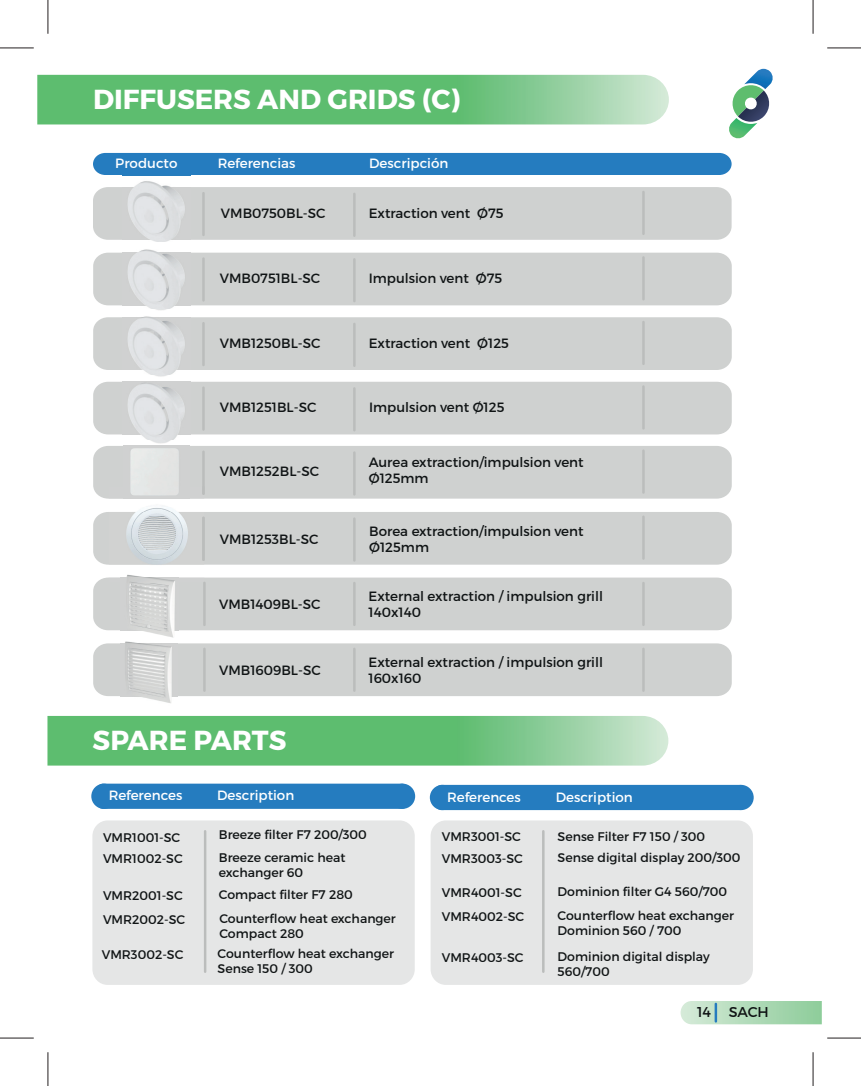
<style>
.page{position:relative;width:861px;height:1086px;background:#fff}
.page>*{position:absolute;margin:0;border:0;box-sizing:border-box;transform-origin:0 0}
.t1{font:700 27.5px "Montserrat";color:#fff}
.t2{font:14.25px "Montserrat";letter-spacing:-.005em;color:#101415}
.t3{font:13.5px/16.1px "Montserrat";color:#101415}
.t4{font:13.5px "Montserrat";color:#fff}
.t5{font:12.5px/15px "Montserrat";color:#101415}
</style>
<div class="page">
<img style="left:680px;top:1001px;width:142px;height:23px">
<hr style="left:714px;top:1004px;width:3px;height:17px;background:#257cbf">
<div style="left:93px;top:253px;width:639px;height:52px;background:#cfd1d0"></div>
<div style="left:93px;top:317px;width:639px;height:53px;background:#cfd1d0"></div>
<div style="left:93px;top:382px;width:639px;height:52px;background:#cfd1d0"></div>
<div style="left:93px;top:512px;width:639px;height:53px;background:#cfd1d0"></div>
<div style="left:93px;top:643px;width:639px;height:53px;background:#cfd1d0"></div>
<div style="left:93px;top:187px;width:638px;height:53px;background:#cfd1d0"></div>
<hr style="left:202px;top:259px;width:3px;height:41px;background:#bbbdbc">
<hr style="left:202px;top:323px;width:3px;height:42px;background:#bbbdbc">
<hr style="left:202px;top:388px;width:3px;height:41px;background:#bbbdbc">
<hr style="left:202px;top:517px;width:3px;height:44px;background:#bbbdbc">
<hr style="left:203px;top:649px;width:3px;height:42px;background:#bbbdbc">
<hr style="left:202px;top:193px;width:3px;height:42px;background:#bbbdbc">
<hr style="left:353px;top:259px;width:3px;height:42px;background:#bbbdbc">
<hr style="left:353px;top:324px;width:3px;height:42px;background:#bbbdbc">
<hr style="left:353px;top:388px;width:3px;height:42px;background:#bbbdbc">
<hr style="left:353px;top:519px;width:3px;height:41px;background:#bbbdbc">
<hr style="left:353px;top:649px;width:3px;height:42px;background:#bbbdbc">
<hr style="left:353px;top:194px;width:3px;height:42px;background:#bbbdbc">
<hr style="left:642px;top:257px;width:3px;height:42px;background:#bbbdbc">
<hr style="left:642px;top:322px;width:3px;height:42px;background:#bbbdbc">
<hr style="left:642px;top:386px;width:3px;height:42px;background:#bbbdbc">
<hr style="left:642px;top:517px;width:3px;height:42px;background:#bbbdbc">
<hr style="left:642px;top:649px;width:3px;height:42px;background:#bbbdbc">
<hr style="left:642px;top:192px;width:3px;height:42px;background:#bbbdbc">
<div style="left:93px;top:153px;width:638px;height:22px;background:#257cbf"></div>
<img style="left:123px;top:175px;width:67px;height:67px">
<img style="left:123px;top:249px;width:67px;height:60px">
<img style="left:123px;top:316px;width:67px;height:60px">
<img style="left:123px;top:376px;width:67px;height:65px">
<img style="left:123px;top:441px;width:67px;height:5px">
<img style="left:137px;top:506px;width:40px;height:6px">
<img style="left:109px;top:512px;width:95px;height:53px">
<svg style="left:93px;top:446px;width:639px;height:53px"></svg>
<img style="left:202px;top:517px;width:2px;height:44px">
<div style="left:93px;top:577px;width:639px;height:53px;background:#cfd1d0"></div>
<img style="left:121px;top:574px;width:57px;height:129px">
<img style="left:121px;top:643px;width:57px;height:53px">
<img style="left:121px;top:638px;width:57px;height:2px">
<div style="left:92px;top:820px;width:323px;height:165px;background:#e5e6e6;border-radius:15px"></div>
<hr style="left:204px;top:831px;width:2px;height:141px;background:#bbbdbc">
<div style="left:431px;top:820px;width:322px;height:165px;background:#e5e6e6;border-radius:15px"></div>
<hr style="left:542px;top:831px;width:2px;height:141px;background:#bbbdbc">
<div style="left:94px;top:784px;width:317px;height:25px;background:#257cbf"></div>
<div style="left:390px;top:784px;width:25px;height:25px;background:#257cbf;border-radius:50%"></div>
<div style="left:91px;top:784px;width:26px;height:25px;background:#257cbf;border-radius:50%"></div>
<div style="left:433px;top:785px;width:315px;height:25px;background:#257cbf"></div>
<div style="left:728px;top:785px;width:26px;height:25px;background:#257cbf;border-radius:50%"></div>
<div style="left:430px;top:785px;width:25px;height:25px;background:#257cbf;border-radius:50%"></div>
<img style="left:37px;top:75px;width:632px;height:49px">
<img style="left:47px;top:716px;width:621px;height:49px">
<svg style="left:729px;top:69px;width:44px;height:70px"></svg>
<hr style="left:0;top:48px;width:34px;height:1px;background:#231f20">
<hr style="left:827px;top:48px;width:34px;height:1px;background:#231f20">
<hr style="left:0;top:1038px;width:34px;height:1px;background:#231f20">
<hr style="left:827px;top:1038px;width:34px;height:1px;background:#231f20">
<hr style="left:48px;top:0;width:1px;height:34px;background:#231f20">
<hr style="left:48px;top:1052px;width:1px;height:34px;background:#231f20">
<hr style="left:813px;top:0;width:1px;height:34px;background:#231f20">
<hr style="left:813px;top:1052px;width:1px;height:34px;background:#231f20">
<h1 class="t1" style="left:93px;top:82px;width:369px">DIFFUSERS AND GRIDS (C)</h1>
<p class="t4" style="left:115px;top:155px;width:64px">Producto</p>
<p class="t4" style="left:218px;top:155px;width:79px">Referencias</p>
<p class="t4" style="left:369px;top:155px;width:81px">Descripción</p>
<p class="t3" style="left:221px;top:205px;width:106px">VMB0750BL-SC</p>
<p class="t3" style="left:369px;top:205px;width:136px">Extraction vent Ø75</p>
<p class="t3" style="left:220px;top:270px;width:102px">VMB0751BL-SC</p>
<p class="t3" style="left:220px;top:335px;width:102px">VMB1250BL-SC</p>
<p class="t3" style="left:220px;top:399px;width:98px">VMB1251BL-SC</p>
<p class="t3" style="left:220px;top:463px;width:101px">VMB1252BL-SC</p>
<p class="t3" style="left:220px;top:531px;width:100px">VMB1253BL-SC</p>
<p class="t3" style="left:219px;top:596px;width:103px">VMB1409BL-SC</p>
<p class="t3" style="left:219px;top:662px;width:103px">VMB1609BL-SC</p>
<h1 class="t1" style="left:93px;top:723px;width:195px">SPARE PARTS</h1>
<p class="t3" style="left:369px;top:270px;width:135px">Impulsion vent Ø75</p>
<p class="t3" style="left:369px;top:335px;width:142px">Extraction vent Ø125</p>
<p class="t3" style="left:369px;top:399px;width:137px">Impulsion vent Ø125</p>
<p class="t3" style="left:369px;top:454px;width:216px">Aurea extraction/impulsion vent<br>Ø125mm</p>
<p class="t3" style="left:369px;top:523px;width:216px">Borea extraction/impulsion vent<br>Ø125mm</p>
<p class="t3" style="left:368px;top:588px;width:236px">External extraction / impulsion grill<br>140x140</p>
<p class="t3" style="left:368px;top:654px;width:236px">External extraction / impulsion grill<br>160x160</p>
<p class="t4" style="left:109px;top:787px;width:75px">References</p>
<p class="t4" style="left:217px;top:787px;width:79px">Description</p>
<p class="t4" style="left:447px;top:788px;width:75px">References</p>
<p class="t4" style="left:556px;top:788px;width:79px">Description</p>
<p class="t5" style="left:103px;top:830px;width:79px">VMR1001-SC</p>
<p class="t5" style="left:219px;top:827px;width:149px">Breeze filter F7 200/300</p>
<p class="t5" style="left:442px;top:829px;width:81px">VMR3001-SC</p>
<p class="t5" style="left:558px;top:829px;width:149px">Sense Filter F7 150 / 300</p>
<p class="t5" style="left:103px;top:851px;width:81px">VMR1002-SC</p>
<p class="t5" style="left:103px;top:883px;width:84px;line-height:24.1px">VMR2001-SC<br>VMR2002-SC</p>
<p class="t5" style="left:102px;top:947px;width:83px">VMR3002-SC</p>
<p class="t5" style="left:219px;top:850px;width:128px">Breeze ceramic heat exchanger 60</p>
<p class="t5" style="left:219px;top:882px;width:179px;line-height:24.1px">Compact filter F7 280<br>Counterflow heat exchanger</p>
<p class="t5" style="left:219px;top:926px;width:86px">Compact 280</p>
<p class="t5" style="left:218px;top:946px;width:178px">Counterflow heat exchanger<br>Sense 150 / 300</p>
<p class="t5" style="left:442px;top:851px;width:83px">VMR3003-SC</p>
<p class="t5" style="left:442px;top:881px;width:84px;line-height:24px">VMR4001-SC<br>VMR4002-SC</p>
<p class="t5" style="left:442px;top:950px;width:83px">VMR4003-SC</p>
<p class="t5" style="left:558px;top:850px;width:184px">Sense digital display 200/300</p>
<p class="t5" style="left:558px;top:880px;width:178px;line-height:24px">Dominion filter G4 560/700<br>Counterflow heat exchanger</p>
<p class="t5" style="left:558px;top:917px;width:154px;line-height:26px">Dominion 560 / 700<br>Dominion digital display</p>
<p class="t5" style="left:558px;top:964px;width:54px">560/700</p>
<p class="t2" style="left:697px;top:1003px;width:73px">14 SACH</p>
</div>
